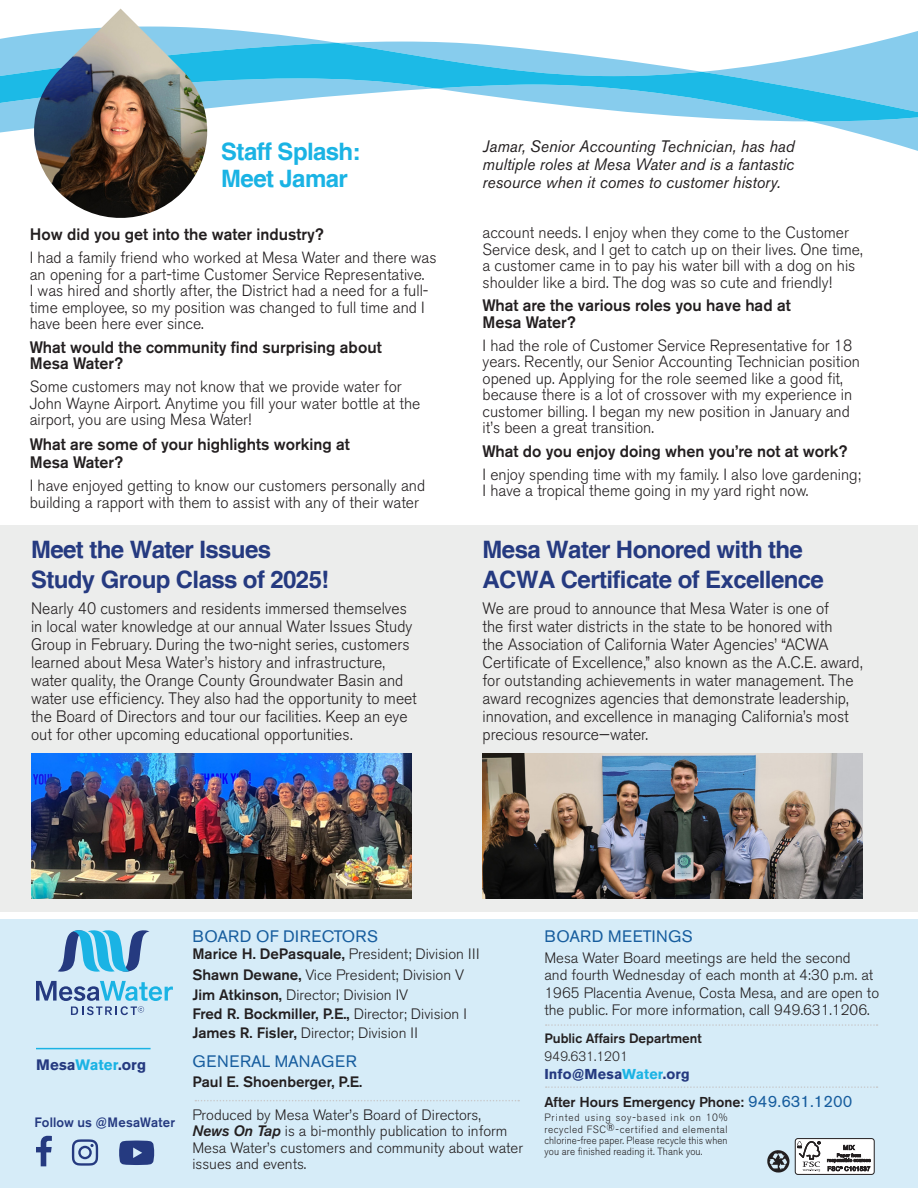
<style>
.page{position:relative;width:918px;height:1188px;background:#fff}
.page>*{position:absolute;margin:0;border:0;box-sizing:border-box;transform-origin:0 0}
.t1{font:700 24px/29.7px "Helvetica";letter-spacing:-.025em;color:#253a80}
.t2{font:700 24px "Helvetica";letter-spacing:-.025em;color:#1ab3e4}
.Body_Copy{font:300 16.5px/18px "Akzidenz Grotesk BE";color:#231f20;scale:.95 1}
.Body_Copy-2{font:500 16.5px/16.5px "Akzidenz Grotesk BE";color:#231f20}
.Body_Copy-3{font:italic 16.5px/18px "Akzidenz Grotesk BE";color:#231f20;text-align:justify;scale:.95 1}
.Body_Copy-4{font:16.5px "Akzidenz Grotesk BE";letter-spacing:.02em;color:#175d9e}
.Body_Copy-5{font:300 16.2px/16.5px "Akzidenz Grotesk BE";color:#231f20}
.Sidebar_Body_Copy{font:300 15px/17.2px "Akzidenz Grotesk BE";color:#231f20}
.Body_Copy-6{font:300 15px/16.5px "Akzidenz Grotesk BE";color:#231f20}
.Sidebar_Body_Copy-2{font:500 15px "Akzidenz Grotesk BE";color:#231f20}
.Body_Copy-7{font:700 15px "Akzidenz Grotesk BE";letter-spacing:.005em;color:#253a80}
.Sidebar_Body_Copy-3{font:500 14.25px "Akzidenz Grotesk BE";color:#231f20}
.Sidebar_Body_Copy-4{font:700 14.25px "Akzidenz Grotesk BE";letter-spacing:.005em;color:#253a80}
.Sidebar_Body_Copy-5{font:500 13.5px/18px "Akzidenz Grotesk BE";color:#231f20}
.Sidebar_Body_Copy-6{font:500 13.5px "Akzidenz Grotesk BE";letter-spacing:.015em;color:#253a80}
.Sidebar_Body_Copy-7{font:300 10.5px/11.2px "Akzidenz Grotesk BE";letter-spacing:.015em;color:#231f20;text-align:justify;scale:.95 1}
.s1{color:#1ab3e4}
.s2{font-weight:500}
.s3{font-weight:300}
.s4{font-weight:500;font-style:italic}
.s5{font-weight:400;font-size:16.5px;color:#175d9e}
</style>
<div class="page">
<div style="left:0;top:525px;width:918px;height:387px;background:#ecedec"></div>
<div style="left:0;top:919px;width:918px;height:269px;background:#d6ecf8"></div>
<svg style="left:546px;top:1024px;width:332px;height:2px"></svg>
<svg style="left:0;top:121px;width:918px;height:30px"></svg>
<svg style="left:0;top:28px;width:918px;height:15px"></svg>
<svg style="left:0;top:43px;width:918px;height:78px"></svg>
<img style="left:33px;top:9px;width:176px;height:209px">
<svg style="left:58px;top:930px;width:92px;height:42px"></svg>
<svg style="left:36px;top:981px;width:137px;height:34px"></svg>
<svg style="left:195px;top:1100px;width:324px;height:1px"></svg>
<div style="left:795px;top:1139px;width:79px;height:35px;background:#fff;border-radius:3px"></div>
<div style="left:795px;top:1138px;width:79px;height:37px;border:1px solid #231f20;border-radius:3px"></div>
<svg style="left:797px;top:1141px;width:23px;height:31px"></svg>
<svg style="left:827px;top:1145px;width:44px;height:26px"></svg>
<img style="left:767px;top:1150px;width:23px;height:23px">
<svg style="left:546px;top:1086px;width:332px;height:2px"></svg>
<hr style="left:36px;top:1048px;width:115px;height:1px;background:#1ab3e4">
<svg style="left:72px;top:1139px;width:26px;height:27px"></svg>
<svg style="left:36px;top:1136px;width:16px;height:30px"></svg>
<svg style="left:119px;top:1141px;width:35px;height:24px"></svg>
<img style="left:31px;top:753px;width:380px;height:146px">
<img style="left:483px;top:753px;width:380px;height:146px">
<p class="t2" style="left:221px;top:137px;width:141px">Staff Splash:</p>
<p class="t2" style="left:221px;top:164px;width:128px">Meet Jamar</p>
<p class="Body_Copy-2" style="left:30px;top:226px;width:296px">How did you get into the water industry?</p>
<p class="Body_Copy-5" style="left:30px;top:250px;width:408px">I had a family friend who worked at Mesa Water and there was an opening for a part-time Customer Service Representative.<br>I was hired and shortly after, the District had a need for a full&shy;time employee, so my position was changed to full time and I have been here ever since.</p>
<p class="Body_Copy-2" style="left:30px;top:339px;width:354px">What would the community find surprising about<br>Mesa Water?</p>
<p class="Body_Copy-5" style="left:30px;top:379px;width:392px">Some customers may not know that we provide water for<br>John Wayne Airport. Anytime you fill your water bottle at the airport, you are using Mesa Water!</p>
<p class="Body_Copy-2" style="left:30px;top:435px;width:322px;line-height:18px">What are some of your highlights working at<br>Mesa Water?</p>
<p class="Body_Copy-5" style="left:30px;top:478px;width:397px">I have enjoyed getting to know our customers personally and building a rapport with them to assist with any of their water</p>
<p class="t1" style="left:31px;top:535px;width:300px">Meet the Water Issues<br>Study Group Class of 2025!</p>
<p class="Body_Copy" style="left:31px;top:600px;width:408px">Nearly 40 customers and residents immersed themselves in local water knowledge at our annual Water Issues Study Group in February. During the two-night series, customers learned about Mesa Water’s history and infrastructure, water quality, the Orange County Groundwater Basin and water use efficiency. They also had the opportunity to meet the Board of Directors and tour our facilities. Keep an eye out for other upcoming educational opportunities.</p>
<p class="Body_Copy-3" style="left:483px;top:137px;width:330px">Jamar, Senior Accounting Technician, has had multiple roles at Mesa Water and is a fantastic resource when it comes to customer history.</p>
<p class="Body_Copy-5" style="left:483px;top:225px;width:382px">account needs. I enjoy when they come to the Customer Service desk, and I get to catch up on their lives. One time, a customer came in to pay his water bill with a dog on his shoulder like a bird. The dog was so cute and friendly!</p>
<p class="Body_Copy-2" style="left:483px;top:297px;width:310px">What are the various roles you have had at<br>Mesa Water?</p>
<p class="Body_Copy-5" style="left:483px;top:337px;width:379px">I had the role of Customer Service Representative for 18 years. Recently, our Senior Accounting Technician position opened up. Applying for the role seemed like a good fit, because there is a lot of crossover with my experience in customer billing. I began my new position in January and it’s been a great transition.</p>
<p class="Body_Copy-2" style="left:483px;top:443px;width:367px">What do you enjoy doing when you’re not at work?</p>
<p class="Body_Copy-5" style="left:483px;top:466px;width:380px">I enjoy spending time with my family. I also love gardening;<br>I have a tropical theme going in my yard right now.</p>
<p class="t1" style="left:483px;top:535px;width:343px">Mesa Water Honored with the<br>ACWA Certificate of Excellence</p>
<p class="Body_Copy" style="left:483px;top:600px;width:402px">We are proud to announce that Mesa Water is one of<br>the first water districts in the state to be honored with<br>the Association of California Water Agencies’ “ACWA Certificate of Excellence,” also known as the A.C.E. award, for outstanding achievements in water management. The award recognizes agencies that demonstrate leadership, innovation, and excellence in managing California’s most precious resource—water.</p>
<p class="Body_Copy-7" style="left:36px;top:1056px;width:112px">Mesa<span class="s1">Water</span>.org</p>
<p class="Sidebar_Body_Copy-6" style="left:34px;top:1114px;width:142px">Follow us @MesaWater</p>
<p class="Body_Copy-4" style="left:192px;top:926px;width:187px">BOARD OF DIRECTORS</p>
<p class="Sidebar_Body_Copy" style="left:192px;top:946px;width:289px"><span class="s2">Marice H. DePasquale,</span> President; Division III</p>
<p class="Sidebar_Body_Copy" style="left:192px;top:967px;width:273px"><span class="s2">Shawn Dewane,</span> Vice President; Division V</p>
<p class="Sidebar_Body_Copy" style="left:192px;top:986px;width:217px"><span class="s2">Jim Atkinson,</span> Director; Division IV</p>
<p class="Sidebar_Body_Copy-2" style="left:192px;top:1004px;width:276px">Fred R. Bockmiller, P.E., <span class="s3">Director; Division I</span></p>
<p class="Sidebar_Body_Copy" style="left:192px;top:1025px;width:227px"><span class="s2">James R. Fisler,</span> Director; Division II</p>
<p class="Body_Copy-4" style="left:192px;top:1051px;width:166px">GENERAL MANAGER</p>
<p class="Sidebar_Body_Copy-2" style="left:192px;top:1073px;width:171px">Paul E. Shoenberger, P.E.</p>
<p class="Body_Copy-6" style="left:192px;top:1107px;width:332px">Produced by Mesa Water’s Board of Directors,<br><span class="s4">News On Tap</span> is a bi-monthly publication to inform Mesa Water’s customers and community about water issues and events.</p>
<p class="Body_Copy-4" style="left:544px;top:926px;width:150px">BOARD MEETINGS</p>
<p class="Sidebar_Body_Copy" style="left:544px;top:950px;width:336px">Mesa Water Board meetings are held the second<br>and fourth Wednesday of each month at 4:30 p.m. at 1965 Placentia Avenue, Costa Mesa, and are open to the public. For more information, call 949.631.1206.</p>
<p class="Sidebar_Body_Copy-5" style="left:544px;top:1029px;width:159px">Public Affairs Department<br><span class="s3">949.631.1201</span></p>
<p class="Sidebar_Body_Copy-4" style="left:544px;top:1066px;width:147px">Info@Mesa<span class="s1">Water</span>.org</p>
<p class="Sidebar_Body_Copy-3" style="left:544px;top:1093px;width:310px">After Hours Emergency Phone: <span class="s5">949.631.1200</span></p>
<p class="Sidebar_Body_Copy-7" style="left:544px;top:1112px;width:194px">Printed using soy-based ink on 10% recycled FSC®-certified and elemental chlorine-free paper. Please recycle this when you are finished reading it. Thank you.</p>
</div>
